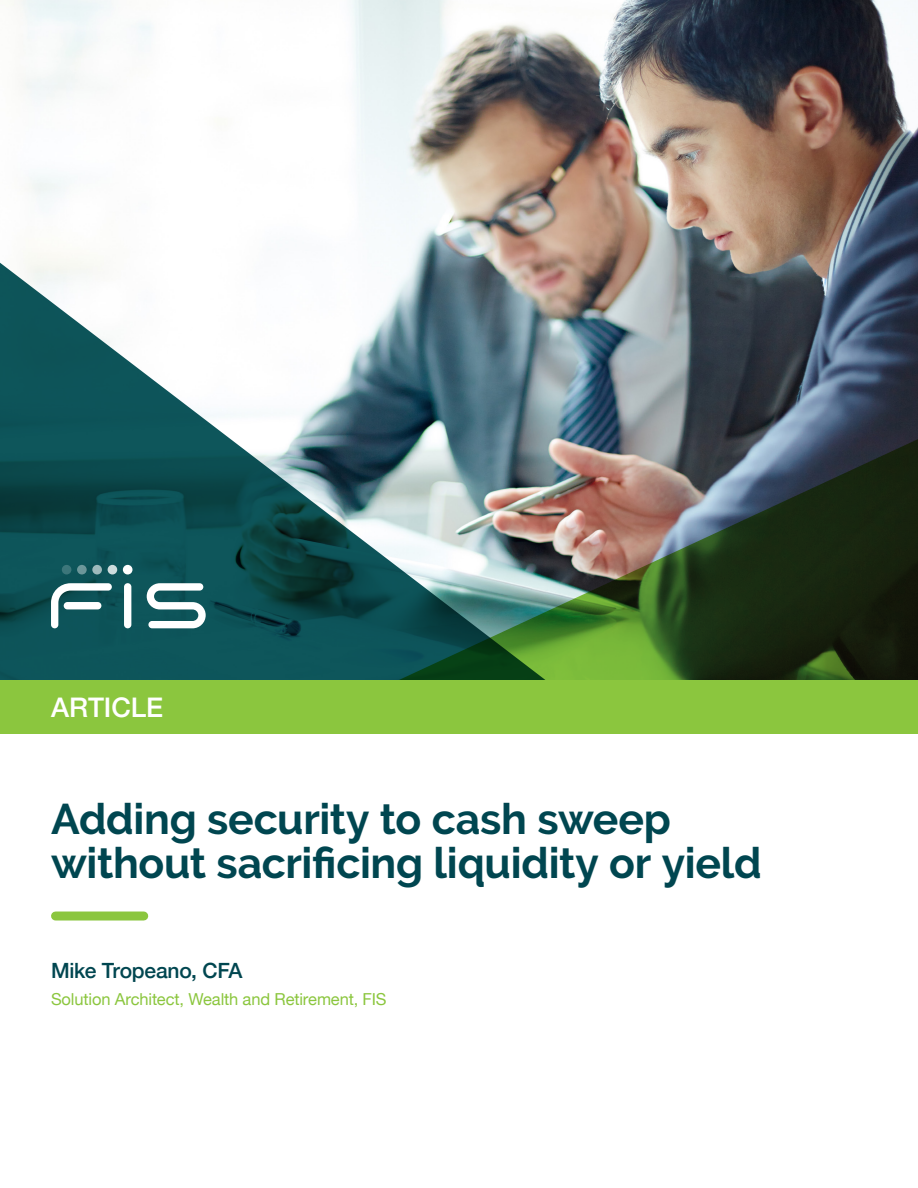
<style>
.page{position:relative;width:918px;height:1188px;background:#fff}
.page>*{position:absolute;margin:0;border:0;box-sizing:border-box;transform-origin:0 0}
.COVER_TITLE_2{font:700 42.75px/43.5px "Raleway";letter-spacing:-.005em;color:#004650}
.t1{font:500 27px "Helvetica Neue";letter-spacing:-.005em;color:#fff}
.TABLE_BODY{font:500 21px "Helvetica Neue";letter-spacing:-.01em;color:#004650}
.TABLE_BODY-2{font:16.5px "Helvetica Neue";letter-spacing:-.01em;color:#8bc63e}
</style>
<div class="page">
<img style="left:10px;top:0;width:908px;height:429px">
<svg style="left:0;top:247px;width:551px;height:433px"></svg>
<img style="left:390px;top:429px;width:528px;height:251px">
<svg style="left:108px;top:565px;width:9px;height:10px"></svg>
<svg style="left:92px;top:565px;width:10px;height:10px"></svg>
<svg style="left:77px;top:565px;width:10px;height:10px"></svg>
<div style="left:62px;top:565px;width:9px;height:10px;background:#3c767a;border-radius:50%"></div>
<div style="left:124px;top:583px;width:7px;height:45px;background:#fff;border-radius:4px"></div>
<div style="left:123px;top:565px;width:10px;height:10px;background:#fff;border-radius:50%"></div>
<svg style="left:51px;top:583px;width:61px;height:45px"></svg>
<svg style="left:147px;top:583px;width:59px;height:45px"></svg>
<div style="left:0;top:680px;width:918px;height:54px;background:#8bc63e"></div>
<div style="left:56px;top:912px;width:88px;height:9px;background:#8bc63e"></div>
<p class="t1" style="left:51px;top:686px;width:114px">ARTICLE</p>
<p class="COVER_TITLE_2" style="left:51px;top:797px;width:712px">Adding security to cash sweep without sacrificing liquidity or yield</p>
<p class="TABLE_BODY" style="left:51px;top:954px;width:193px">Mike Tropeano, CFA</p>
<p class="TABLE_BODY-2" style="left:51px;top:987px;width:337px">Solution Architect, Wealth and Retirement, FIS</p>
</div>
